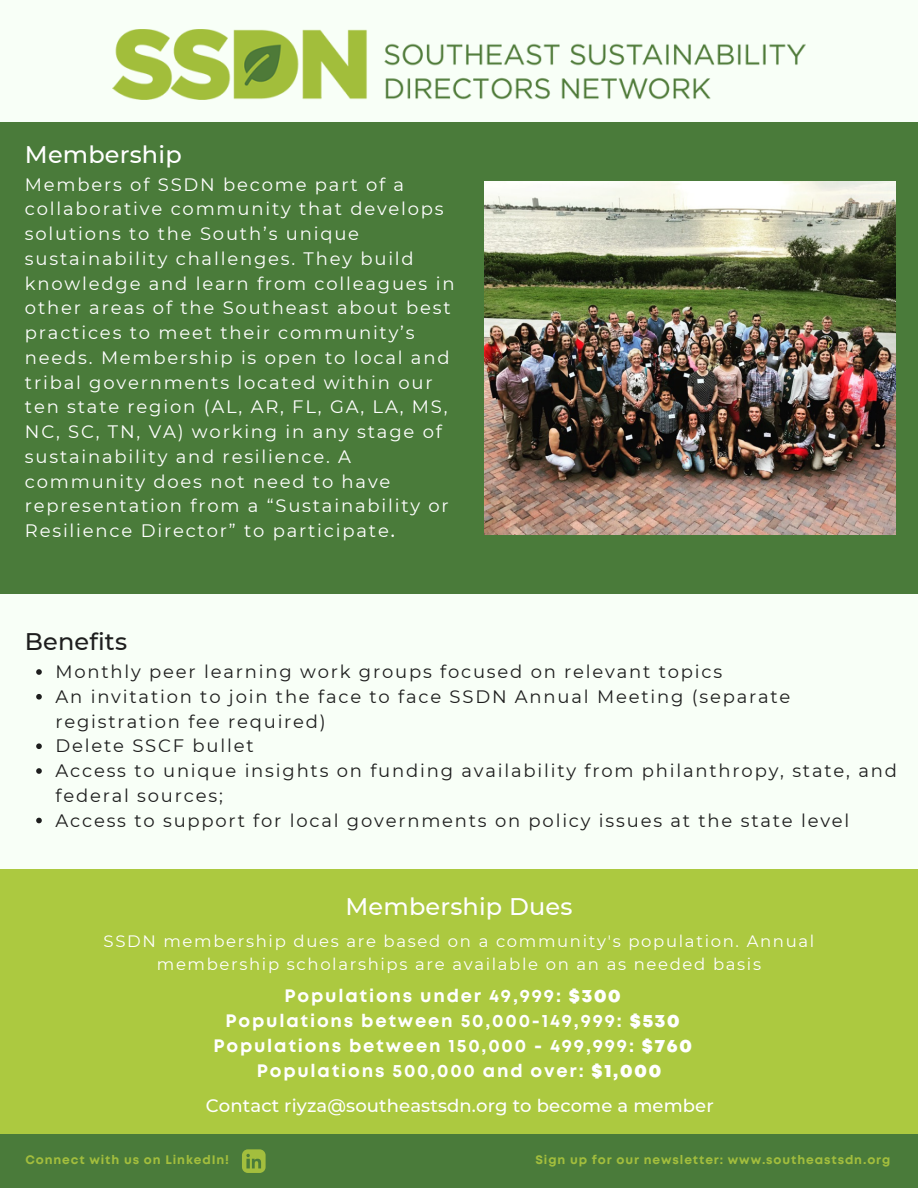
<style>
.page{position:relative;width:918px;height:1188px;background:#f8fff7}
.page>*{position:absolute;margin:0;border:0;box-sizing:border-box;transform-origin:0 0}
.t1{font:500 24px "Montserrat";letter-spacing:.005em;color:#fff}
.t2{font:500 24px "Montserrat";letter-spacing:.005em;color:#1e1e1e}
.t3{font:18px/24.8px "Montserrat";letter-spacing:.1em;color:#fff}
.t4{font:18px/24.8px "Montserrat";letter-spacing:.1em;color:#1e1e1e}
.t5{font:700 18px "Mont";letter-spacing:.1em;color:#fff}
.t6{font:500 18px "Montserrat";letter-spacing:.005em;color:#fff}
.t7{font:16.5px/22.5px "Montserrat";letter-spacing:.1em;color:#fff;text-align:center}
.t8{font:700 12.3px "Mont";letter-spacing:.075em;color:#a3be3d}
.s1{font-weight:500}
.s2{font-weight:900}
</style>
<div class="page">
<div style="left:0;top:869px;width:918px;height:319px;background:#acc940"></div>
<div style="left:0;top:122px;width:918px;height:472px;background:#4a7b3a"></div>
<div style="left:0;top:1135px;width:918px;height:53px;background:#4a7b3a"></div>
<img style="left:485px;top:181px;width:410px;height:354px">
<img style="left:113px;top:29px;width:693px;height:70px">
<svg style="left:36px;top:669px;width:6px;height:6px"></svg>
<svg style="left:36px;top:694px;width:6px;height:6px"></svg>
<svg style="left:36px;top:743px;width:6px;height:6px"></svg>
<svg style="left:36px;top:768px;width:6px;height:6px"></svg>
<svg style="left:36px;top:818px;width:6px;height:5px"></svg>
<svg style="left:242px;top:1149px;width:24px;height:24px"></svg>
<h1 class="t1" style="left:25px;top:139px;width:158px">Membership</h1>
<p class="t3" style="left:25px;top:172px;width:431px">Members of SSDN become part of a collaborative community that develops solutions to the South’s unique sustainability challenges. They build knowledge and learn from colleagues in other areas of the Southeast about best practices to meet their community’s needs. Membership is open to local and tribal governments located within our ten state region (AL, AR, FL, GA, LA, MS, NC, SC, TN, VA) working in any stage of sustainability and resilience. A community does not need to have representation from a “Sustainability or Resilience Director” to participate<span class="s1">.</span></p>
<h1 class="t2" style="left:25px;top:627px;width:104px">Benefits</h1>
<p class="t4" style="left:56px;top:659px;width:843px">Monthly peer learning work groups focused on relevant topics<br>An invitation to join the face to face SSDN Annual Meeting (separate registration fee required)<br>Delete SSCF bullet<br>Access to unique insights on funding availability from philanthropy, state, and federal sources;<br>Access to support for local governments on policy issues at the state level</p>
<h1 class="t1" style="left:346px;top:892px;width:228px">Membership Dues</h1>
<p class="t7" style="left:104px;top:930px;width:712px">SSDN membership dues are based on a community's population. Annual membership scholarships are available on an as needed basis</p>
<p class="t5" style="left:285px;top:989px;width:338px">Populations under 49,999: <span class="s2">$300</span></p>
<p class="t5" style="left:226px;top:1014px;width:456px">Populations between 50,000-149,999: <span class="s2">$530</span></p>
<p class="t5" style="left:213px;top:1039px;width:480px">Populations between 150,000 - 499,999: <span class="s2">$760</span></p>
<p class="t5" style="left:257px;top:1064px;width:406px">Populations 500,000 and over: <span class="s2">$1,000</span></p>
<p class="t6" style="left:206px;top:1095px;width:510px">Contact riyza@southeastsdn.org to become a member</p>
<p class="t8" style="left:25px;top:1156px;width:205px">Connect with us on LinkedIn!</p>
<p class="t8" style="left:535px;top:1155px;width:356px">Sign up for our newsletter: www.southeastsdn.org</p>
</div>
